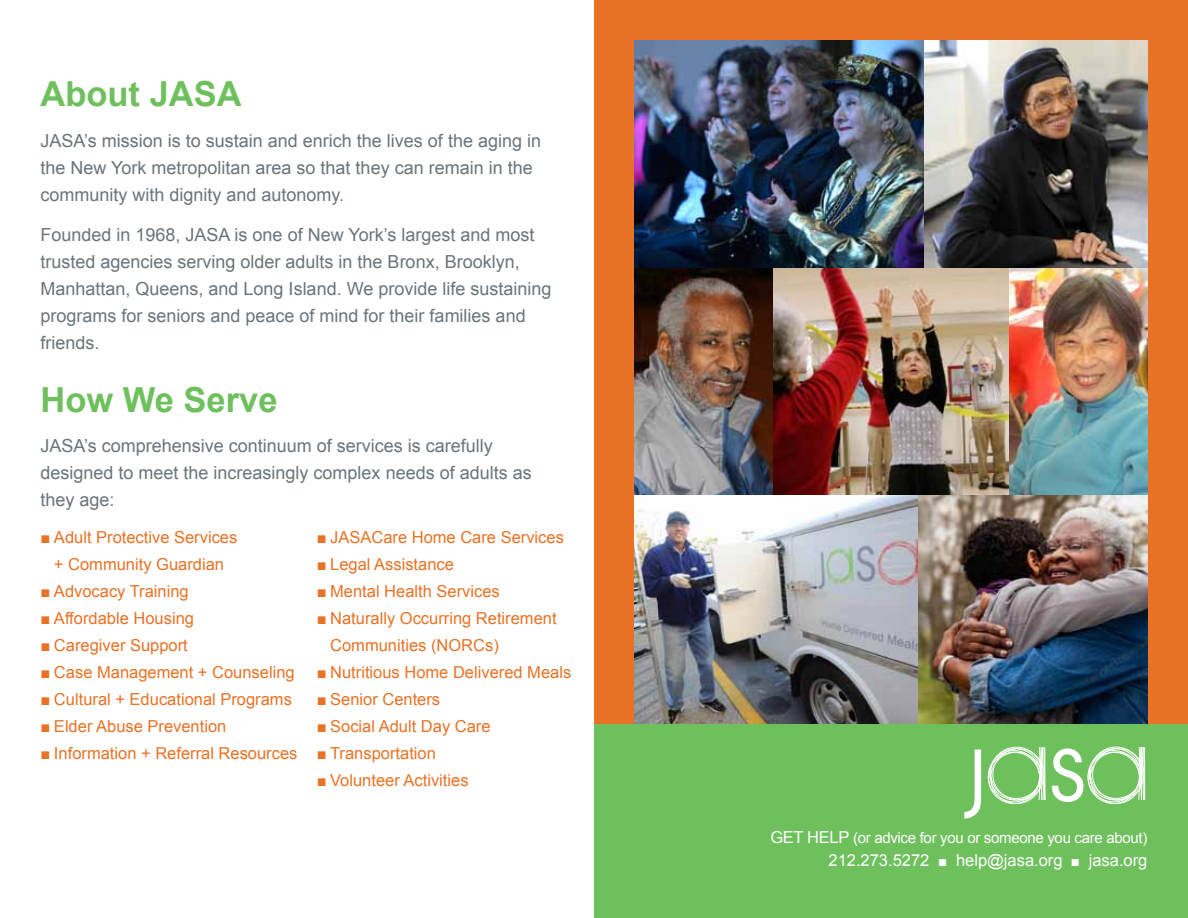
<style>
.page{position:relative;width:1188px;height:918px;background:#fff}
.page>*{position:absolute;margin:0;border:0;box-sizing:border-box;transform-origin:0 0}
.t1{font:700 34.5px "Arial";color:#6ec05d}
.t2{font:18px/27px "Arial";color:#6a747b}
.t3{font:16.5px/27px "Arial";color:#e87225;text-align:center}
.t4{font:16.5px "Arial";color:#fff}
.t5{font:15px "Arial";letter-spacing:-.02em;color:#fff}
.s1{font-size:16.5px}
.s2{font-size:15px}
</style>
<div class="page">
<div style="left:594px;top:724px;width:594px;height:194px;background:#6ec05d"></div>
<div style="left:594px;top:0;width:594px;height:724px;background:#e87225"></div>
<img style="left:634px;top:40px;width:290px;height:228px">
<img style="left:924px;top:40px;width:224px;height:228px">
<img style="left:634px;top:268px;width:139px;height:228px">
<img style="left:1009px;top:268px;width:139px;height:228px">
<img style="left:773px;top:268px;width:236px;height:228px">
<img style="left:634px;top:496px;width:284px;height:228px">
<img style="left:918px;top:496px;width:230px;height:228px">
<div style="left:993px;top:748px;width:51px;height:52px;border:1px solid #fff;border-radius:50%"></div>
<div style="left:988px;top:750px;width:52px;height:52px;border:1px solid #fff;border-radius:50%"></div>
<div style="left:990px;top:752px;width:52px;height:52px;border:1px solid #fff;border-radius:50%"></div>
<svg style="left:1039px;top:747px;width:6px;height:53px"></svg>
<hr style="left:1041px;top:747px;width:1px;height:53px;background:#fff">
<hr style="left:1045px;top:747px;width:1px;height:53px;background:#fff">
<div style="left:1092px;top:748px;width:52px;height:52px;border:1px solid #fff;border-radius:50%"></div>
<div style="left:1088px;top:750px;width:52px;height:52px;border:1px solid #fff;border-radius:50%"></div>
<div style="left:1090px;top:752px;width:52px;height:52px;border:1px solid #fff;border-radius:50%"></div>
<svg style="left:1138px;top:747px;width:6px;height:53px"></svg>
<hr style="left:1141px;top:747px;width:1px;height:53px;background:#fff">
<hr style="left:1144px;top:747px;width:1px;height:53px;background:#fff">
<svg style="left:964px;top:750px;width:17px;height:69px"></svg>
<svg style="left:1051px;top:748px;width:33px;height:54px"></svg>
<h1 class="t1" style="left:40px;top:71px;width:203px">About JASA</h1>
<p class="t2" style="left:40px;top:127px;width:502px">JASA’s mission is to sustain and enrich the lives of the aging in the New York metropolitan area so that they can remain in the community with dignity and autonomy.</p>
<p class="t2" style="left:40px;top:221px;width:512px">Founded in 1968, JASA is one of New York’s largest and most trusted agencies serving older adults in the Bronx, Brooklyn, Manhattan, Queens, and Long Island. We provide life sustaining programs for seniors and peace of mind for their families and friends.</p>
<h1 class="t1" style="left:40px;top:377px;width:239px">How We Serve</h1>
<p class="t2" style="left:40px;top:433px;width:493px">JASA’s comprehensive continuum of services is carefully designed to meet the increasingly complex needs of adults as they age:</p>
<p class="t3" style="left:40px;top:524px;width:198px">■ Adult Protective Services + Community Guardian</p>
<p class="t3" style="left:40px;top:578px;width:150px">■ Advocacy Training</p>
<p class="t3" style="left:40px;top:605px;width:155px">■ Affordable Housing</p>
<p class="t3" style="left:40px;top:632px;width:149px">■ Caregiver Support</p>
<p class="t3" style="left:40px;top:659px;width:256px">■ Case Management + Counseling</p>
<p class="t3" style="left:40px;top:686px;width:253px">■ Cultural + Educational Programs</p>
<p class="t3" style="left:40px;top:713px;width:187px">■ Elder Abuse Prevention</p>
<p class="t3" style="left:40px;top:740px;width:258px">■ Information + Referral Resources</p>
<p class="t3" style="left:317px;top:524px;width:249px">■ JASACare Home Care Services</p>
<p class="t3" style="left:317px;top:551px;width:139px">■ Legal Assistance</p>
<p class="t3" style="left:317px;top:578px;width:185px">■ Mental Health Services</p>
<p class="t3" style="left:330px;top:605px;width:228px;text-align:left;text-indent:-13px">■ Naturally Occurring Retirement<br>Communities (NORCs)</p>
<p class="t3" style="left:317px;top:659px;width:256px">■ Nutritious Home Delivered Meals</p>
<p class="t3" style="left:317px;top:686px;width:125px">■ Senior Centers</p>
<p class="t3" style="left:317px;top:713px;width:175px">■ Social Adult Day Care</p>
<p class="t3" style="left:317px;top:740px;width:121px">■ Transportation</p>
<p class="t3" style="left:317px;top:767px;width:153px">■ Volunteer Activities</p>
<p class="t5" style="left:770px;top:827px;width:379px"><span class="s1">GET HELP</span> (or advice for you or someone you care about)</p>
<p class="t4" style="left:829px;top:850px;width:320px">212.273.5272 <span class="s2">■</span> help@jasa.org <span class="s2">■</span> jasa.org</p>
</div>
